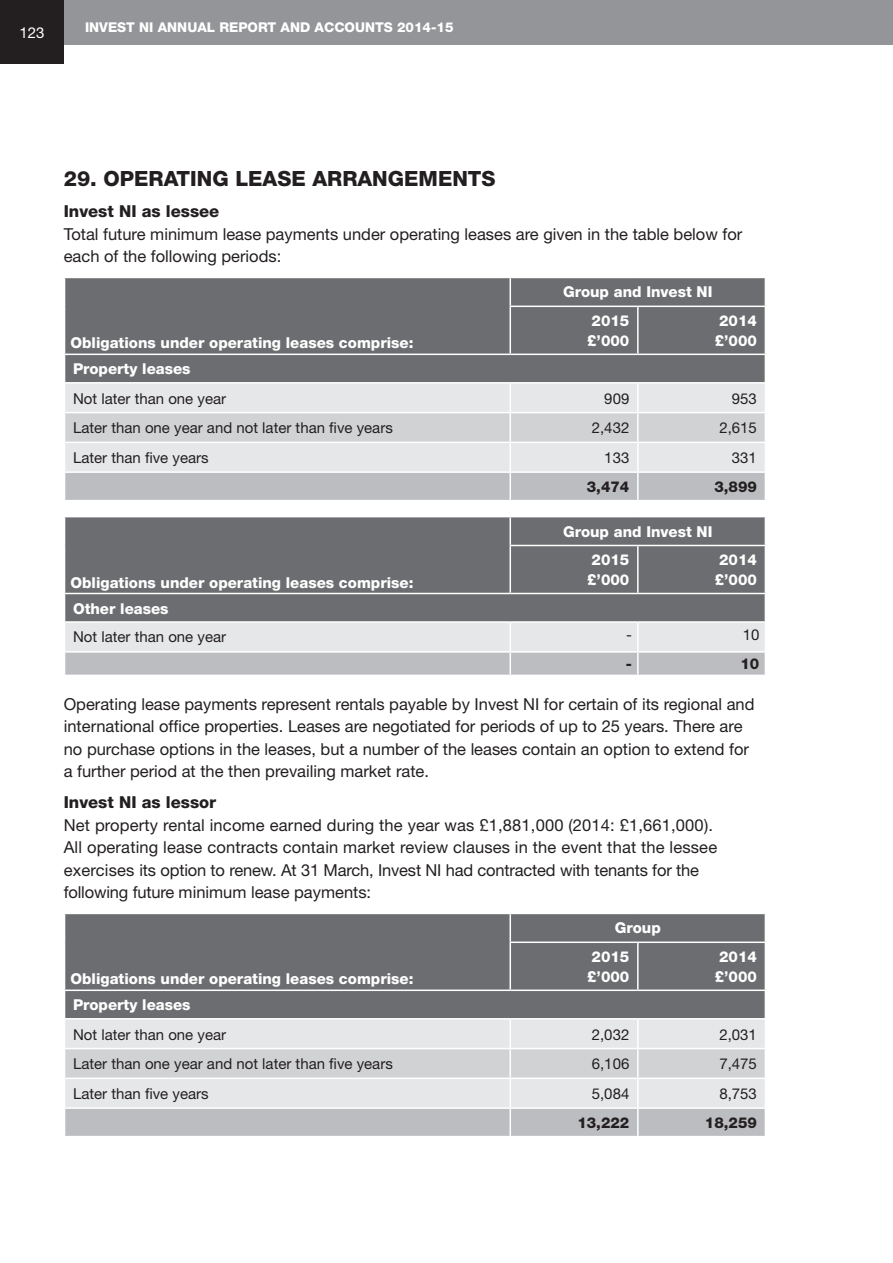
<style>
.page{position:relative;width:893px;height:1263px;background:#fff}
.page>*{position:absolute;margin:0;border:0;box-sizing:border-box;transform-origin:0 0}
.t1{font:800 21px "Helvetica Neue";color:#231f20}
.t2{font:16.5px/22.5px "Helvetica Neue";color:#231f20}
.t3{font:800 16.5px "Helvetica Neue";color:#231f20}
.t4{font:800 15px/28.8px "Helvetica Neue";color:#fff}
.t5{font:15px "Helvetica Neue";color:#231f20}
.t6{font:800 15px "Helvetica Neue";color:#231f20}
.t7{font:15px "Helvetica Neue";color:#fff}
.t8{font:800 13.5px "Helvetica Neue";color:#fff}
</style>
<div class="page">
<div style="left:0;top:0;width:893px;height:45px;background:#939598"></div>
<div style="left:0;top:0;width:64px;height:64px;background:#231f20"></div>
<div style="left:65px;top:278px;width:700px;height:76px;background:#6c6d70"></div>
<hr style="left:509px;top:278px;width:2px;height:28px;background:#fff">
<hr style="left:509px;top:306px;width:129px;height:1px;background:#fff">
<hr style="left:509px;top:307px;width:2px;height:47px;background:#fff">
<hr style="left:638px;top:306px;width:128px;height:1px;background:#fff">
<hr style="left:637px;top:307px;width:2px;height:47px;background:#fff">
<svg style="left:65px;top:355px;width:700px;height:145px;background:#c5c5c8"></svg>
<div style="left:65px;top:517px;width:700px;height:76px;background:#6c6d70"></div>
<hr style="left:509px;top:517px;width:2px;height:28px;background:#fff">
<hr style="left:509px;top:545px;width:129px;height:1px;background:#fff">
<hr style="left:509px;top:546px;width:2px;height:47px;background:#fff">
<hr style="left:638px;top:545px;width:128px;height:1px;background:#fff">
<hr style="left:637px;top:546px;width:2px;height:47px;background:#fff">
<svg style="left:64px;top:594px;width:702px;height:81px;background:#b2b3b6"></svg>
<hr style="left:64px;top:651px;width:446px;height:2px;background:#fff">
<hr style="left:510px;top:651px;width:128px;height:2px;background:#fff">
<hr style="left:638px;top:651px;width:128px;height:2px;background:#fff">
<div style="left:65px;top:914px;width:700px;height:75px;background:#6c6d70"></div>
<hr style="left:509px;top:914px;width:2px;height:27px;background:#fff">
<hr style="left:509px;top:941px;width:129px;height:2px;background:#fff">
<hr style="left:509px;top:943px;width:2px;height:46px;background:#fff">
<hr style="left:638px;top:941px;width:128px;height:2px;background:#fff">
<hr style="left:637px;top:943px;width:2px;height:46px;background:#fff">
<svg style="left:65px;top:991px;width:700px;height:145px;background:#c5c5c8"></svg>
<p class="t7" style="left:19px;top:24px;width:27px">123</p>
<p class="t8" style="left:85px;top:19px;width:370px">INVEST NI ANNUAL REPORT AND ACCOUNTS 2014-15</p>
<p class="t1" style="left:64px;top:166px;width:433px">29. OPERATING LEASE ARRANGEMENTS</p>
<p class="t3" style="left:64px;top:201px;width:157px">Invest NI as lessee</p>
<p class="t2" style="left:64px;top:222px;width:680px">Total future minimum lease payments under operating leases are given in the table below for each of the following periods:</p>
<p class="t4" style="left:71px;top:329px;width:344px">Obligations under operating leases comprise:</p>
<p class="t4" style="left:591px;top:278px;width:122px;text-indent:-28px">Group and Invest NI<br>2015</p>
<p class="t4" style="left:587px;top:326px;width:44px">£’000</p>
<p class="t4" style="left:715px;top:311px;width:44px;line-height:19.5px">2014 £’000</p>
<p class="t4" style="left:73px;top:354px;width:119px">Property leases</p>
<p class="t5" style="left:73px;top:389px;width:155px">Not later than one year</p>
<p class="t5" style="left:604px;top:389px;width:27px">909</p>
<p class="t5" style="left:732px;top:389px;width:27px">953</p>
<p class="t5" style="left:73px;top:419px;width:321px">Later than one year and not later than five years</p>
<p class="t5" style="left:592px;top:419px;width:39px">2,432</p>
<p class="t5" style="left:719px;top:419px;width:39px">2,615</p>
<p class="t5" style="left:73px;top:449px;width:137px">Later than five years</p>
<p class="t5" style="left:604px;top:449px;width:27px">133</p>
<p class="t5" style="left:732px;top:449px;width:27px">331</p>
<p class="t6" style="left:587px;top:478px;width:44px">3,474</p>
<p class="t6" style="left:714px;top:478px;width:44px">3,899</p>
<p class="t4" style="left:71px;top:568px;width:344px">Obligations under operating leases comprise:</p>
<p class="t4" style="left:591px;top:517px;width:122px;text-indent:-28px">Group and Invest NI<br>2015</p>
<p class="t4" style="left:587px;top:565px;width:44px">£’000</p>
<p class="t4" style="left:715px;top:550px;width:44px;line-height:19.5px">2014 £’000</p>
<p class="t4" style="left:73px;top:594px;width:97px">Other leases</p>
<p class="t5" style="left:73px;top:628px;width:155px">Not later than one year</p>
<p class="t5" style="left:626px;top:625px;width:7px">-</p>
<p class="t5" style="left:743px;top:625px;width:18px">10</p>
<p class="t6" style="left:626px;top:655px;width:8px">-</p>
<p class="t6" style="left:740px;top:655px;width:20px">10</p>
<p class="t2" style="left:64px;top:692px;width:692px">Operating lease payments represent rentals payable by Invest NI for certain of its regional and international office properties. Leases are negotiated for periods of up to 25 years. There are no purchase options in the leases, but a number of the leases contain an option to extend for a further period at the then prevailing market rate.</p>
<p class="t3" style="left:64px;top:792px;width:154px">Invest NI as lessor</p>
<p class="t2" style="left:64px;top:813px;width:655px">Net property rental income earned during the year was £1,881,000 (2014: £1,661,000).<br>All operating lease contracts contain market review clauses in the event that the lessee exercises its option to renew. At 31 March, Invest NI had contracted with tenants for the following future minimum lease payments:</p>
<p class="t4" style="left:71px;top:964px;width:344px">Obligations under operating leases comprise:</p>
<p class="t4" style="left:591px;top:914px;width:71px;text-indent:23px">Group<br>2015</p>
<p class="t4" style="left:587px;top:962px;width:44px">£’000</p>
<p class="t4" style="left:715px;top:947px;width:44px;line-height:19.5px">2014 £’000</p>
<p class="t4" style="left:73px;top:990px;width:119px">Property leases</p>
<p class="t5" style="left:73px;top:1025px;width:155px">Not later than one year</p>
<p class="t5" style="left:592px;top:1025px;width:39px">2,032</p>
<p class="t5" style="left:719px;top:1025px;width:39px">2,031</p>
<p class="t5" style="left:73px;top:1055px;width:321px">Later than one year and not later than five years</p>
<p class="t5" style="left:592px;top:1055px;width:39px">6,106</p>
<p class="t5" style="left:719px;top:1055px;width:39px">7,475</p>
<p class="t5" style="left:73px;top:1085px;width:137px">Later than five years</p>
<p class="t5" style="left:592px;top:1085px;width:39px">5,084</p>
<p class="t5" style="left:719px;top:1085px;width:39px">8,753</p>
<p class="t6" style="left:577px;top:1114px;width:53px">13,222</p>
<p class="t6" style="left:705px;top:1114px;width:53px">18,259</p>
</div>
